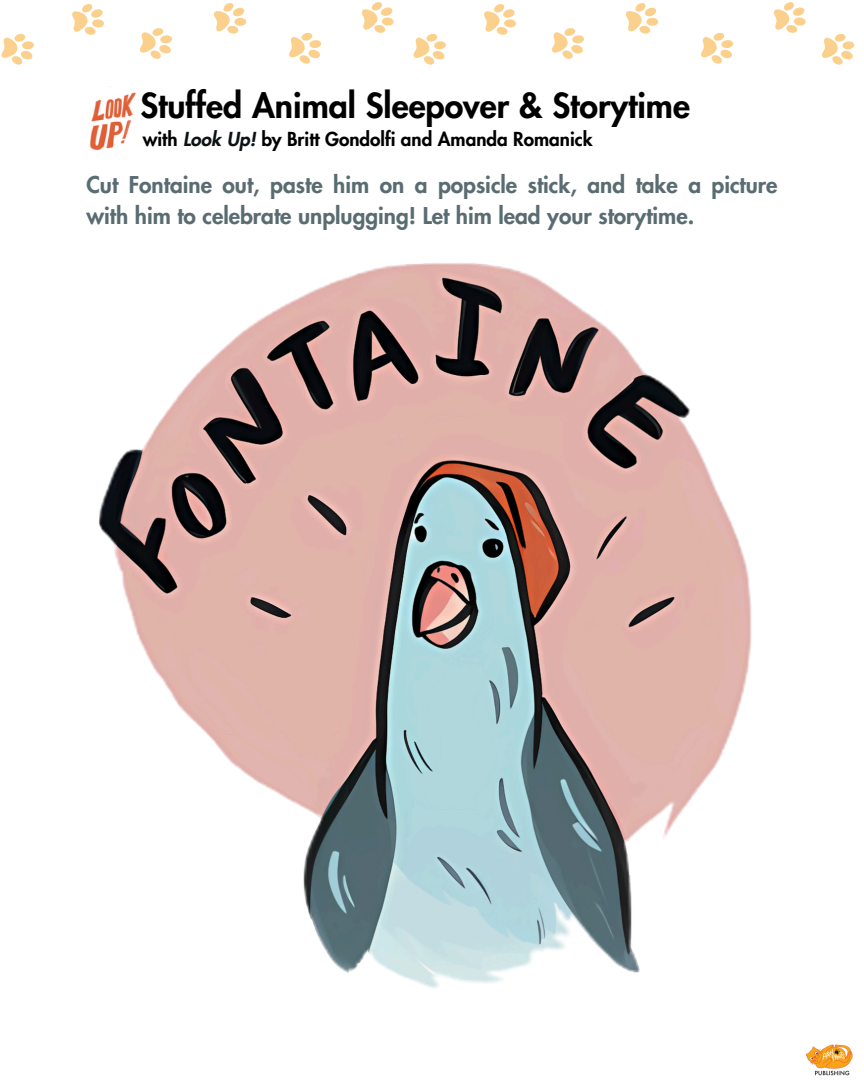
<style>
.page{position:relative;width:864px;height:1080px;background:#fff}
.page>*{position:absolute;margin:0;border:0;box-sizing:border-box;transform-origin:0 0}
.t1{font:800 33.9px "Futura LT Pro";color:#000}
.t2{font:800 22.65px/31.5px "Futura LT Pro";color:#596c72}
.t3{font:800 18.9px "Futura LT Pro";color:#000}
.s1{font-style:italic;color:#0c1214}
</style>
<div class="page">
<img style="left:99px;top:263px;width:653px;height:725px">
<svg style="left:289px;top:32px;width:33px;height:32px"></svg>
<svg style="left:72px;top:4px;width:32px;height:31px"></svg>
<svg style="left:1px;top:34px;width:33px;height:31px"></svg>
<svg style="left:214px;top:3px;width:33px;height:31px"></svg>
<svg style="left:140px;top:28px;width:32px;height:31px"></svg>
<svg style="left:362px;top:2px;width:32px;height:31px"></svg>
<svg style="left:701px;top:32px;width:33px;height:32px"></svg>
<svg style="left:484px;top:4px;width:32px;height:31px"></svg>
<svg style="left:413px;top:34px;width:33px;height:31px"></svg>
<svg style="left:625px;top:3px;width:34px;height:31px"></svg>
<svg style="left:552px;top:28px;width:32px;height:31px"></svg>
<svg style="left:773px;top:2px;width:33px;height:31px"></svg>
<svg style="left:822px;top:34px;width:33px;height:31px"></svg>
<img style="left:806px;top:1044px;width:47px;height:32px">
<img style="left:89px;top:86px;width:47px;height:64px">
<p class="t1" style="left:140px;top:90px;width:551px">Stuffed Animal Sleepover &amp; Storytime</p>
<h1 class="t3" style="left:143px;top:131px;width:451px">with <span class="s1">Look Up!</span> by Britt Gondolfi and Amanda Romanick</h1>
<p class="t2" style="left:86px;top:170px;width:693px">Cut Fontaine out, paste him on a popsicle stick, and take a picture with him to celebrate unplugging! Let him lead your storytime.</p>
</div>
